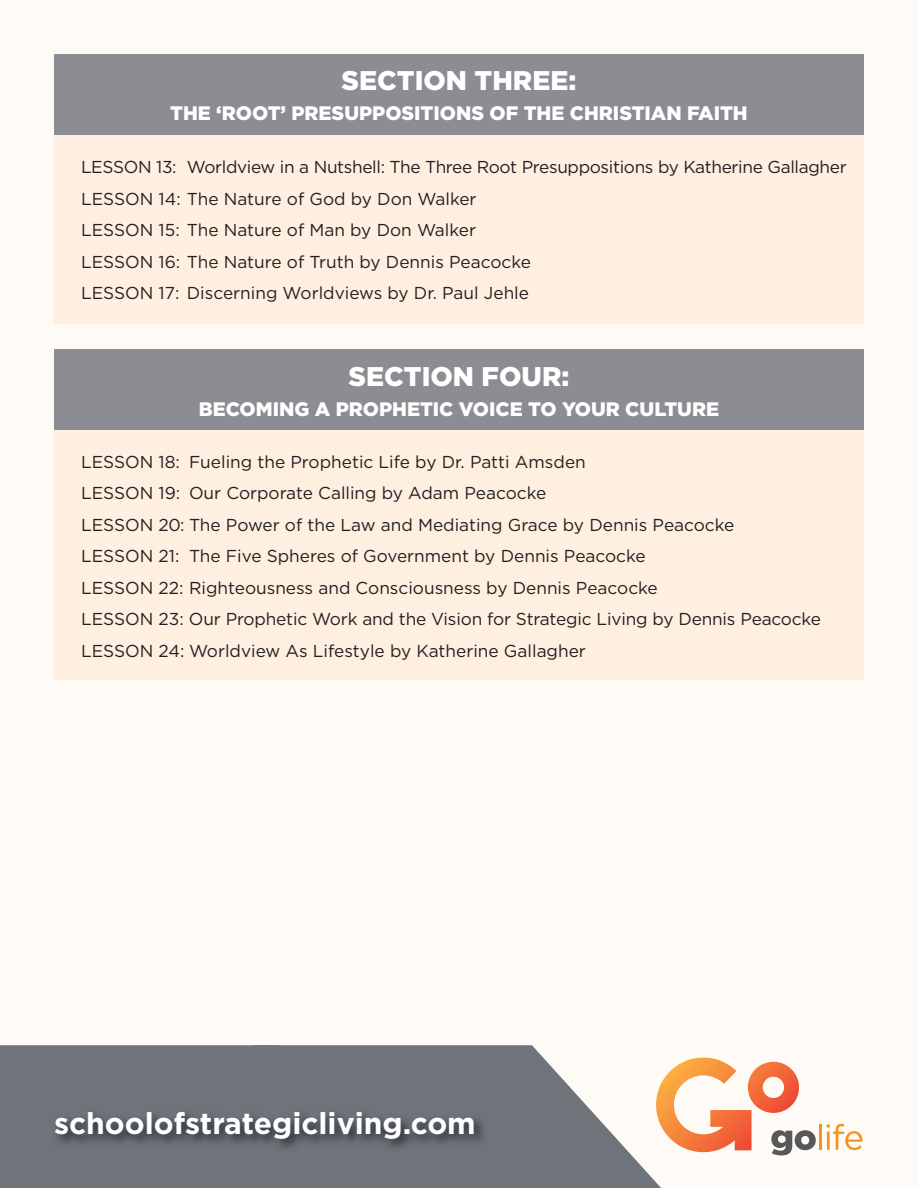
<style>
.page{position:relative;width:918px;height:1188px;background:#fefaf5}
.page>*{position:absolute;margin:0;border:0;box-sizing:border-box;transform-origin:0 0}
.t1{font:700 30px "Gotham";color:#fff}
.t2{font:900 27px "Gotham";color:#fff}
.t3{font:900 19.5px "Gotham";color:#fff}
.t4{font:17.25px/31.5px "Gotham";color:#231f20}
</style>
<div class="page">
<svg style="left:408px;top:1045px;width:253px;height:143px;fill:#6e747a"></svg>
<div style="left:0;top:1045px;width:408px;height:143px;background:#6e747a"></div>
<img style="left:375px;top:1109px;width:112px;height:43px">
<img style="left:52px;top:1109px;width:323px;height:43px">
<svg style="left:656px;top:1058px;width:160px;height:97px"></svg>
<hr style="left:819px;top:1124px;width:3px;height:26px;background:#f7931d">
<svg style="left:827px;top:1124px;width:35px;height:26px"></svg>
<div style="left:54px;top:54px;width:810px;height:81px;background:#8c8d92"></div>
<div style="left:54px;top:135px;width:810px;height:189px;background:#feefe1"></div>
<div style="left:54px;top:349px;width:810px;height:81px;background:#8c8d92"></div>
<div style="left:54px;top:430px;width:810px;height:250px;background:#feefe1"></div>
<h2 class="t2" style="left:342px;top:62px;width:236px">SECTION THREE:</h2>
<p class="t3" style="left:170px;top:100px;width:579px">THE ‘ROOT’ PRESUPPOSITIONS OF THE CHRISTIAN FAITH</p>
<p class="t4" style="left:81px;top:151px;width:767px">LESSON 13: Worldview in a Nutshell: The Three Root Presuppositions by Katherine Gallagher LESSON 14: The Nature of God by Don Walker<br>LESSON 15: The Nature of Man by Don Walker<br>LESSON 16: The Nature of Truth by Dennis Peacocke<br>LESSON 17: Discerning Worldviews by Dr. Paul Jehle</p>
<h2 class="t2" style="left:349px;top:357px;width:222px">SECTION FOUR:</h2>
<p class="t3" style="left:199px;top:395px;width:522px">BECOMING A PROPHETIC VOICE TO YOUR CULTURE</p>
<p class="t4" style="left:81px;top:445px;width:742px">LESSON 18: Fueling the Prophetic Life by Dr. Patti Amsden<br>LESSON 19: Our Corporate Calling by Adam Peacocke<br>LESSON 20: The Power of the Law and Mediating Grace by Dennis Peacocke<br>LESSON 21: The Five Spheres of Government by Dennis Peacocke<br>LESSON 22: Righteousness and Consciousness by Dennis Peacocke<br>LESSON 23: Our Prophetic Work and the Vision for Strategic Living by Dennis Peacocke LESSON 24: Worldview As Lifestyle by Katherine Gallagher</p>
<h1 class="t1" style="left:54px;top:1103px;width:423px">schoolofstrategicliving.com</h1>
</div>
